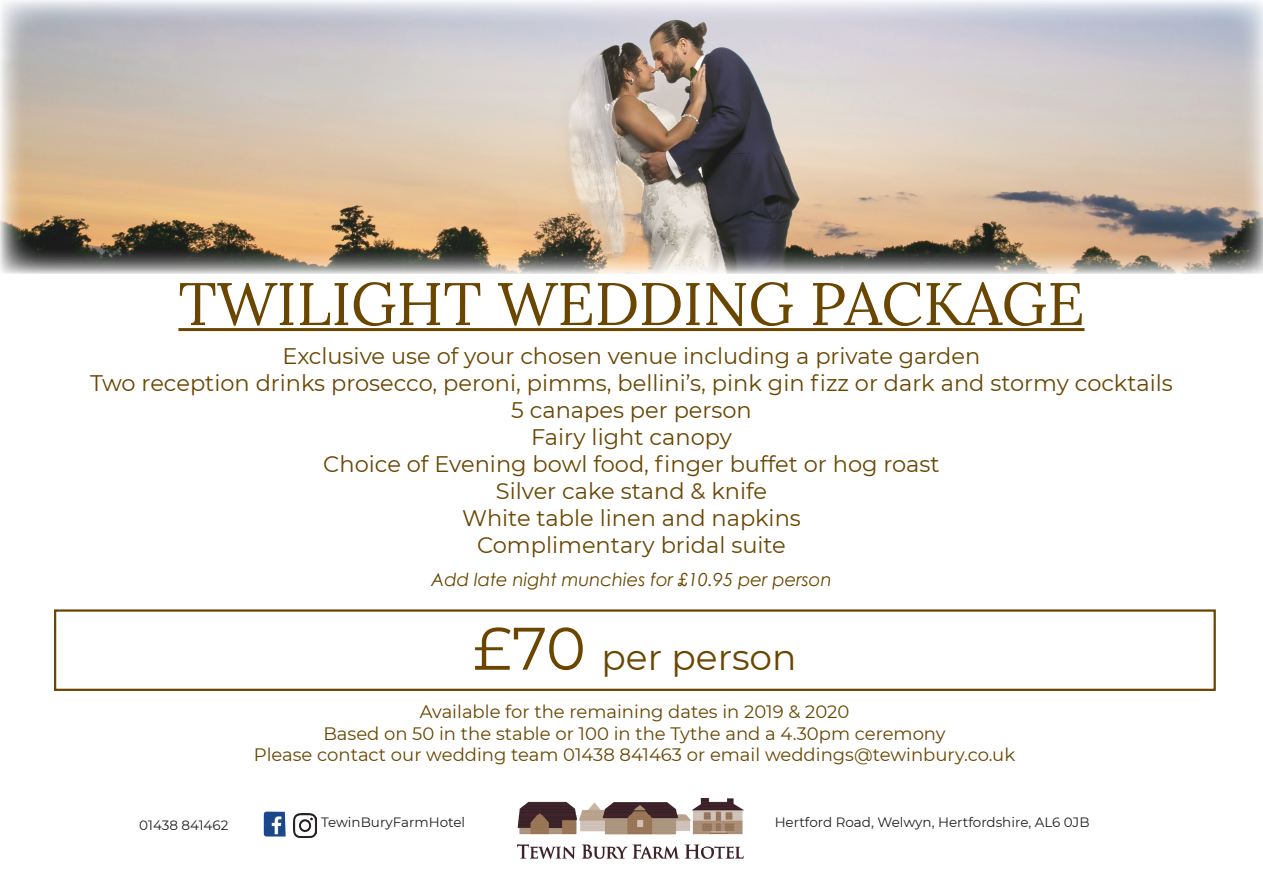
<style>
.page{position:relative;width:1263px;height:893px;background:#fff}
.page>*{position:absolute;margin:0;border:0;box-sizing:border-box;transform-origin:0 0}
.t1{font:60px "Lora";color:#6a4601}
.t2{font:36px "Montserrat";color:#6a4601}
.t3{font:22.5px "Montserrat";color:#6a4601}
.t4{font:18px "Montserrat";color:#6a4601}
.t5{font:italic 18px "Century Gothic";color:#6a4601}
.t6{font:13.5px "Montserrat";color:#231f20}
.s1{font-size:60px}
</style>
<div class="page">
<img style="left:0;top:0;width:1263px;height:274px">
<hr style="left:178px;top:328px;width:906px;height:3px;background:#6a4601">
<img style="left:264px;top:811px;width:22px;height:26px">
<div style="left:54px;top:609px;width:1162px;height:82px;border:2px solid #6a4601"></div>
<img style="left:518px;top:799px;width:226px;height:59px">
<img style="left:293px;top:814px;width:24px;height:23px">
<p class="t1" style="left:178px;top:258px;width:907px">TWILIGHT WEDDING PACKAGE</p>
<p class="t3" style="left:283px;top:341px;width:699px">Exclusive use of your chosen venue including a private garden</p>
<p class="t3" style="left:90px;top:368px;width:1084px">Two reception drinks prosecco, peroni, pimms, bellini’s, pink gin fizz or dark and stormy cocktails</p>
<p class="t3" style="left:511px;top:395px;width:242px">5 canapes per person</p>
<p class="t3" style="left:531px;top:422px;width:202px">Fairy light canopy</p>
<p class="t3" style="left:323px;top:449px;width:618px">Choice of Evening bowl food, finger buffet or hog roast</p>
<p class="t3" style="left:496px;top:476px;width:273px">Silver cake stand &amp; knife</p>
<p class="t3" style="left:462px;top:503px;width:340px">White table linen and napkins</p>
<p class="t3" style="left:477px;top:530px;width:310px">Complimentary bridal suite</p>
<p class="t5" style="left:431px;top:566px;width:402px">Add late night munchies for £10.95 per person</p>
<p class="t2" style="left:473px;top:632px;width:325px"><span class="s1">£70</span> per person</p>
<p class="t4" style="left:420px;top:699px;width:431px">Available for the remaining dates in 2019 &amp; 2020</p>
<p class="t4" style="left:323px;top:721px;width:624px">Based on 50 in the stable or 100 in the Tythe and a 4.30pm ceremony</p>
<p class="t4" style="left:254px;top:743px;width:763px">Please contact our wedding team 01438 841463 or email weddings@tewinbury.co.uk</p>
<p class="t6" style="left:139px;top:816px;width:91px">01438 841462</p>
<p class="t6" style="left:321px;top:813px;width:146px">TewinBuryFarmHotel</p>
<p class="t6" style="left:775px;top:813px;width:316px">Hertford Road, Welwyn, Hertfordshire, AL6 0JB</p>
</div>
